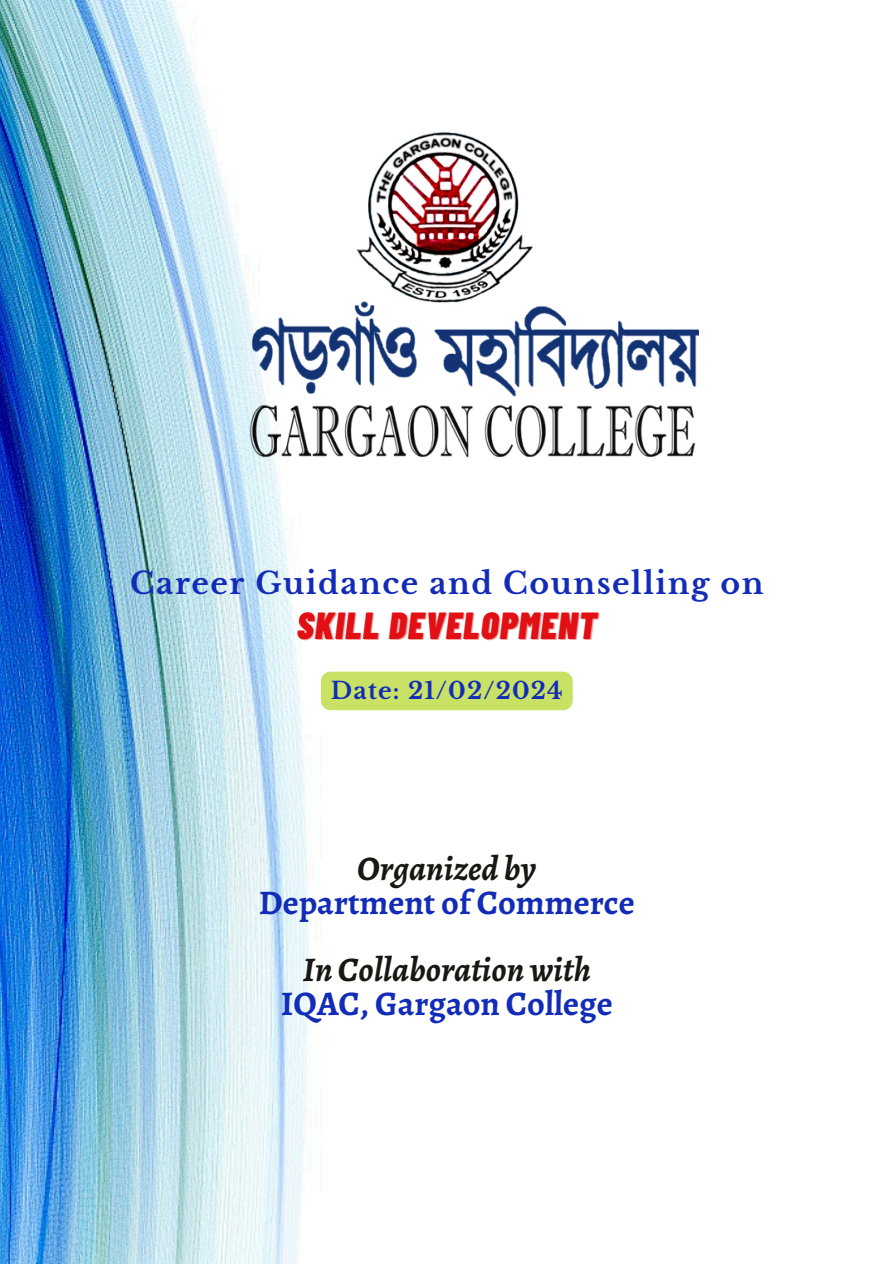
<style>
.page{position:relative;width:894px;height:1264px;background:#fff}
.page>*{position:absolute;margin:0;border:0;box-sizing:border-box;transform-origin:0 0}
.t1{font:italic 900 37.65px "Barlow Condensed";letter-spacing:.035em;color:#e21015}
.t2{font:italic 700 34.5px/33.8px "Alegreya";color:#191712;text-align:center}
.t3{font:700 34.5px/33.8px "Alegreya";color:#132cb8;text-align:center}
.t4{font:700 30px "Libre Baskerville";letter-spacing:.05em;color:#132cb8}
.t5{font:700 23.4px "Libre Baskerville";letter-spacing:.05em;color:#132cb8}
.s1{font-style:italic;color:#191712}
.s2{font-style:normal;color:#132cb8}
</style>
<div class="page">
<img style="left:0;top:0;width:699px;height:1263px">
<img style="left:349px;top:108px;width:195px;height:192px">
<img style="left:236px;top:300px;width:462px;height:162px">
<div style="left:321px;top:671px;width:251px;height:39px;background:#c9e265;border-radius:10px"></div>
<h3 class="t4" style="left:130px;top:564px;width:634px">Career Guidance and Counselling on</h3>
<h1 class="t1" style="left:296px;top:602px;width:301px">SKILL DEVELOPMENT</h1>
<p class="t5" style="left:331px;top:676px;width:233px">Date: 21/02/2024</p>
<h2 class="t3" style="left:259px;top:851px;width:377px"><span class="s1">Organized by<br></span>Department of Commerce</h2>
<h2 class="t2" style="left:281px;top:952px;width:333px">In Collaborationwith<br><span class="s2">IQAC, Gargaon College</span></h2>
</div>
